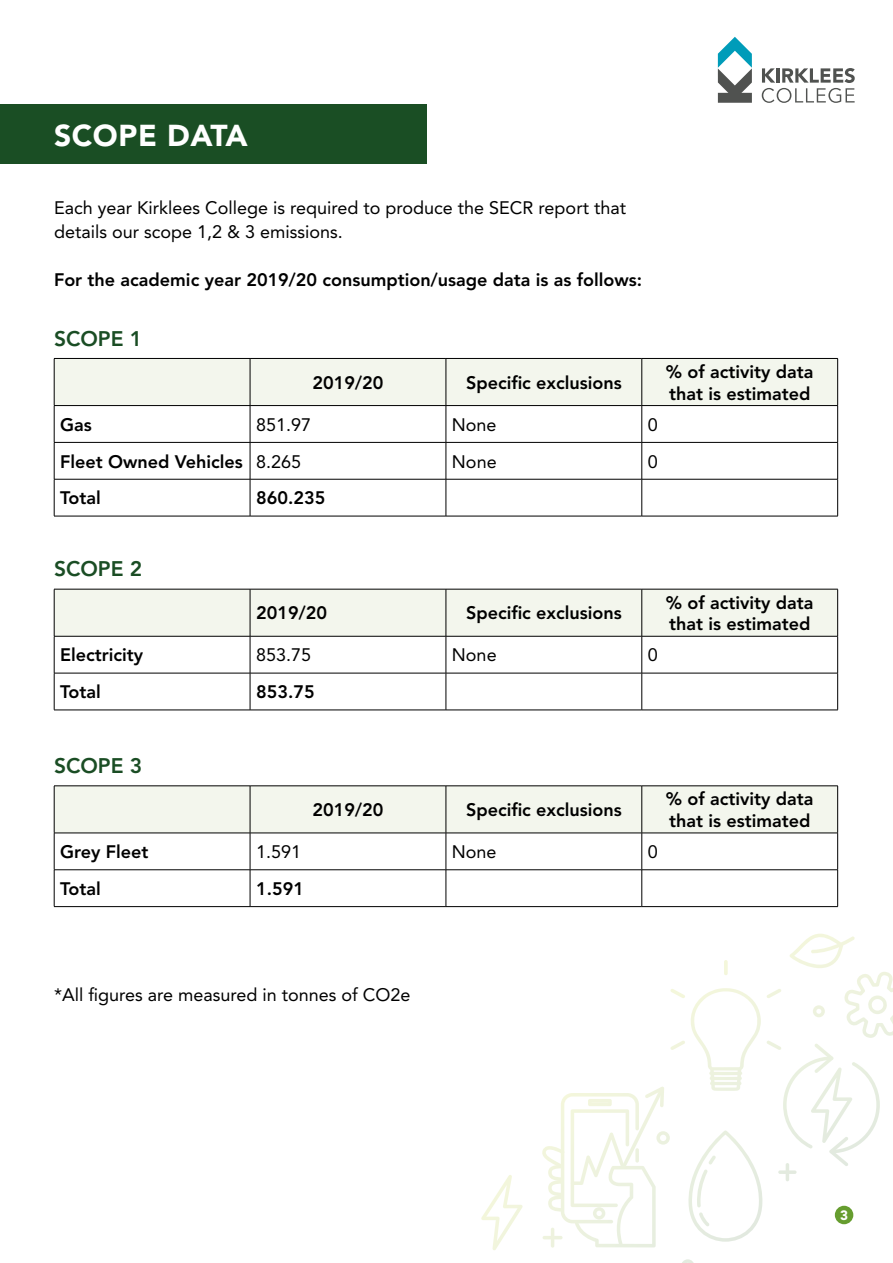
<style>
.page{position:relative;width:893px;height:1263px;background:#fff}
.page>*{position:absolute;margin:0;border:0;box-sizing:border-box;transform-origin:0 0}
.t1{font:900 30px "Avenir LT";letter-spacing:.02em;color:#fff}
.t2{font:800 21px "Avenir LT";color:#1a4d24}
.t3{font:800 18px/21.6px "Avenir LT";color:#000}
.t4{font:18px/24px "Avenir LT";color:#000}
.t5{font:900 13.5px "Avenir LT";color:#fff}
.s1{font-weight:400}
</style>
<div class="page">
<svg style="left:481px;top:1175px;width:42px;height:75px"></svg>
<svg style="left:682px;top:1259px;width:12px;height:4px"></svg>
<svg style="left:540px;top:902px;width:353px;height:345px"></svg>
<div style="left:0;top:104px;width:426px;height:59px;background:#1a4e24"></div>
<div style="left:55px;top:359px;width:782px;height:46px;background:#f3f6ed"></div>
<hr style="left:54px;top:358px;width:196px;height:1px;background:#000">
<hr style="left:54px;top:359px;width:1px;height:46px;background:#000">
<hr style="left:250px;top:358px;width:196px;height:1px;background:#000">
<hr style="left:250px;top:359px;width:1px;height:46px;background:#000">
<hr style="left:446px;top:358px;width:196px;height:1px;background:#000">
<hr style="left:446px;top:359px;width:1px;height:46px;background:#000">
<hr style="left:642px;top:358px;width:196px;height:1px;background:#000">
<hr style="left:641px;top:359px;width:1px;height:46px;background:#000">
<hr style="left:837px;top:359px;width:1px;height:46px;background:#000">
<hr style="left:54px;top:405px;width:196px;height:1px;background:#000">
<hr style="left:54px;top:406px;width:1px;height:36px;background:#000">
<hr style="left:250px;top:405px;width:196px;height:1px;background:#000">
<hr style="left:250px;top:406px;width:1px;height:36px;background:#000">
<hr style="left:446px;top:405px;width:196px;height:1px;background:#000">
<hr style="left:446px;top:406px;width:1px;height:36px;background:#000">
<hr style="left:642px;top:405px;width:196px;height:1px;background:#000">
<hr style="left:641px;top:406px;width:1px;height:36px;background:#000">
<hr style="left:837px;top:406px;width:1px;height:36px;background:#000">
<hr style="left:54px;top:442px;width:196px;height:1px;background:#000">
<hr style="left:54px;top:443px;width:1px;height:36px;background:#000">
<hr style="left:250px;top:442px;width:196px;height:1px;background:#000">
<hr style="left:250px;top:443px;width:1px;height:36px;background:#000">
<hr style="left:446px;top:442px;width:196px;height:1px;background:#000">
<hr style="left:446px;top:443px;width:1px;height:36px;background:#000">
<hr style="left:642px;top:442px;width:196px;height:1px;background:#000">
<hr style="left:641px;top:443px;width:1px;height:36px;background:#000">
<hr style="left:837px;top:443px;width:1px;height:36px;background:#000">
<hr style="left:54px;top:479px;width:196px;height:1px;background:#000">
<hr style="left:54px;top:479px;width:1px;height:37px;background:#000">
<hr style="left:250px;top:479px;width:196px;height:1px;background:#000">
<hr style="left:250px;top:479px;width:1px;height:37px;background:#000">
<hr style="left:54px;top:516px;width:196px;height:1px;background:#000">
<hr style="left:250px;top:516px;width:196px;height:1px;background:#000">
<hr style="left:446px;top:479px;width:196px;height:1px;background:#000">
<hr style="left:446px;top:479px;width:1px;height:37px;background:#000">
<hr style="left:446px;top:516px;width:196px;height:1px;background:#000">
<hr style="left:642px;top:479px;width:196px;height:1px;background:#000">
<hr style="left:641px;top:479px;width:1px;height:37px;background:#000">
<hr style="left:837px;top:479px;width:1px;height:37px;background:#000">
<hr style="left:642px;top:516px;width:196px;height:1px;background:#000">
<div style="left:55px;top:590px;width:782px;height:46px;background:#f3f6ed"></div>
<svg style="left:55px;top:637px;width:782px;height:73px"></svg>
<hr style="left:54px;top:636px;width:1px;height:37px;background:#000">
<hr style="left:250px;top:636px;width:1px;height:37px;background:#000">
<hr style="left:446px;top:636px;width:1px;height:37px;background:#000">
<hr style="left:641px;top:636px;width:1px;height:37px;background:#000">
<hr style="left:837px;top:636px;width:1px;height:37px;background:#000">
<hr style="left:54px;top:673px;width:196px;height:1px;background:#000">
<hr style="left:54px;top:673px;width:1px;height:37px;background:#000">
<hr style="left:250px;top:673px;width:196px;height:1px;background:#000">
<hr style="left:250px;top:673px;width:1px;height:37px;background:#000">
<hr style="left:54px;top:710px;width:196px;height:1px;background:#000">
<hr style="left:250px;top:710px;width:196px;height:1px;background:#000">
<hr style="left:54px;top:589px;width:196px;height:1px;background:#000">
<hr style="left:54px;top:589px;width:1px;height:47px;background:#000">
<hr style="left:54px;top:636px;width:196px;height:1px;background:#000">
<hr style="left:250px;top:589px;width:196px;height:1px;background:#000">
<hr style="left:250px;top:589px;width:1px;height:47px;background:#000">
<hr style="left:250px;top:636px;width:196px;height:1px;background:#000">
<hr style="left:446px;top:589px;width:196px;height:1px;background:#000">
<hr style="left:446px;top:589px;width:1px;height:47px;background:#000">
<hr style="left:446px;top:636px;width:196px;height:1px;background:#000">
<hr style="left:642px;top:589px;width:196px;height:1px;background:#000">
<hr style="left:641px;top:589px;width:1px;height:47px;background:#000">
<hr style="left:837px;top:589px;width:1px;height:47px;background:#000">
<hr style="left:642px;top:636px;width:196px;height:1px;background:#000">
<hr style="left:446px;top:673px;width:196px;height:1px;background:#000">
<hr style="left:446px;top:673px;width:1px;height:37px;background:#000">
<hr style="left:446px;top:710px;width:196px;height:1px;background:#000">
<hr style="left:642px;top:673px;width:196px;height:1px;background:#000">
<hr style="left:641px;top:673px;width:1px;height:37px;background:#000">
<hr style="left:837px;top:673px;width:1px;height:37px;background:#000">
<hr style="left:642px;top:710px;width:196px;height:1px;background:#000">
<div style="left:55px;top:786px;width:782px;height:47px;background:#f3f6ed"></div>
<svg style="left:55px;top:834px;width:782px;height:72px"></svg>
<hr style="left:54px;top:833px;width:1px;height:36px;background:#000">
<hr style="left:250px;top:833px;width:1px;height:36px;background:#000">
<hr style="left:446px;top:833px;width:1px;height:36px;background:#000">
<hr style="left:641px;top:833px;width:1px;height:36px;background:#000">
<hr style="left:837px;top:833px;width:1px;height:36px;background:#000">
<hr style="left:54px;top:869px;width:196px;height:1px;background:#000">
<hr style="left:54px;top:870px;width:1px;height:36px;background:#000">
<hr style="left:250px;top:869px;width:196px;height:1px;background:#000">
<hr style="left:250px;top:870px;width:1px;height:36px;background:#000">
<hr style="left:54px;top:906px;width:196px;height:1px;background:#000">
<hr style="left:250px;top:906px;width:196px;height:1px;background:#000">
<hr style="left:54px;top:785px;width:196px;height:1px;background:#000">
<hr style="left:54px;top:786px;width:1px;height:47px;background:#000">
<hr style="left:54px;top:833px;width:196px;height:1px;background:#000">
<hr style="left:250px;top:785px;width:196px;height:1px;background:#000">
<hr style="left:250px;top:786px;width:1px;height:47px;background:#000">
<hr style="left:250px;top:833px;width:196px;height:1px;background:#000">
<hr style="left:446px;top:785px;width:196px;height:1px;background:#000">
<hr style="left:446px;top:786px;width:1px;height:47px;background:#000">
<hr style="left:446px;top:833px;width:196px;height:1px;background:#000">
<hr style="left:642px;top:785px;width:196px;height:1px;background:#000">
<hr style="left:641px;top:786px;width:1px;height:47px;background:#000">
<hr style="left:837px;top:786px;width:1px;height:47px;background:#000">
<hr style="left:642px;top:833px;width:196px;height:1px;background:#000">
<hr style="left:642px;top:869px;width:196px;height:1px;background:#000">
<hr style="left:837px;top:870px;width:1px;height:36px;background:#000">
<hr style="left:642px;top:906px;width:196px;height:1px;background:#000">
<hr style="left:446px;top:869px;width:196px;height:1px;background:#000">
<hr style="left:446px;top:870px;width:1px;height:36px;background:#000">
<hr style="left:641px;top:870px;width:1px;height:36px;background:#000">
<hr style="left:446px;top:906px;width:196px;height:1px;background:#000">
<svg style="left:718px;top:37px;width:34px;height:56px"></svg>
<div style="left:718px;top:93px;width:34px;height:10px;background:#505250"></div>
<svg style="left:762px;top:68px;width:93px;height:35px"></svg>
<div style="left:835px;top:1206px;width:18px;height:18px;background:#669d2f;border-radius:50%"></div>
<h1 class="t1" style="left:54px;top:117px;width:195px">SCOPE DATA</h1>
<p class="t4" style="left:54px;top:196px;width:573px">Each year Kirklees College is required to produce the SECR report that details our scope 1,2 &amp; 3 emissions.</p>
<p class="t3" style="left:54px;top:269px;width:590px">For the academic year 2019/20 consumption/usage data is as follows:</p>
<p class="t2" style="left:54px;top:326px;width:90px">SCOPE 1</p>
<p class="t3" style="left:312px;top:372px;width:72px">2019/20</p>
<p class="t3" style="left:466px;top:372px;width:157px">Specific exclusions</p>
<p class="t3" style="left:666px;top:361px;width:149px">% of activity data that is estimated</p>
<p class="t3" style="left:60px;top:414px;width:33px">Gas</p>
<p class="t4" style="left:256px;top:413px;width:57px">851.97</p>
<p class="t4" style="left:452px;top:413px;width:46px">None</p>
<p class="t4" style="left:648px;top:413px;width:12px">0</p>
<p class="t3" style="left:60px;top:451px;width:242px">Fleet Owned Vehicles <span class="s1">8.265</span></p>
<p class="t4" style="left:452px;top:449px;width:46px">None</p>
<p class="t4" style="left:648px;top:449px;width:12px">0</p>
<p class="t3" style="left:60px;top:487px;width:42px">Total</p>
<p class="t3" style="left:256px;top:487px;width:71px">860.235</p>
<p class="t2" style="left:54px;top:556px;width:90px">SCOPE 2</p>
<p class="t3" style="left:256px;top:602px;width:72px">2019/20</p>
<p class="t3" style="left:466px;top:602px;width:157px">Specific exclusions</p>
<p class="t3" style="left:666px;top:592px;width:149px">% of activity data that is estimated</p>
<p class="t3" style="left:60px;top:644px;width:85px">Electricity</p>
<p class="t4" style="left:256px;top:643px;width:57px">853.75</p>
<p class="t4" style="left:452px;top:643px;width:46px">None</p>
<p class="t4" style="left:648px;top:643px;width:12px">0</p>
<p class="t3" style="left:60px;top:681px;width:42px">Total</p>
<p class="t3" style="left:256px;top:681px;width:60px">853.75</p>
<p class="t2" style="left:54px;top:754px;width:90px">SCOPE 3</p>
<p class="t3" style="left:312px;top:799px;width:72px">2019/20</p>
<p class="t3" style="left:466px;top:799px;width:157px">Specific exclusions</p>
<p class="t3" style="left:666px;top:788px;width:149px">% of activity data that is estimated</p>
<p class="t3" style="left:60px;top:841px;width:90px">Grey Fleet</p>
<p class="t4" style="left:256px;top:840px;width:47px">1.591</p>
<p class="t4" style="left:452px;top:840px;width:46px">None</p>
<p class="t4" style="left:648px;top:840px;width:12px">0</p>
<p class="t3" style="left:60px;top:878px;width:42px">Total</p>
<p class="t3" style="left:256px;top:878px;width:49px">1.591</p>
<p class="t4" style="left:54px;top:983px;width:358px">*All figures are measured in tonnes of CO2e</p>
<p class="t5" style="left:840px;top:1207px;width:9px">3</p>
</div>
